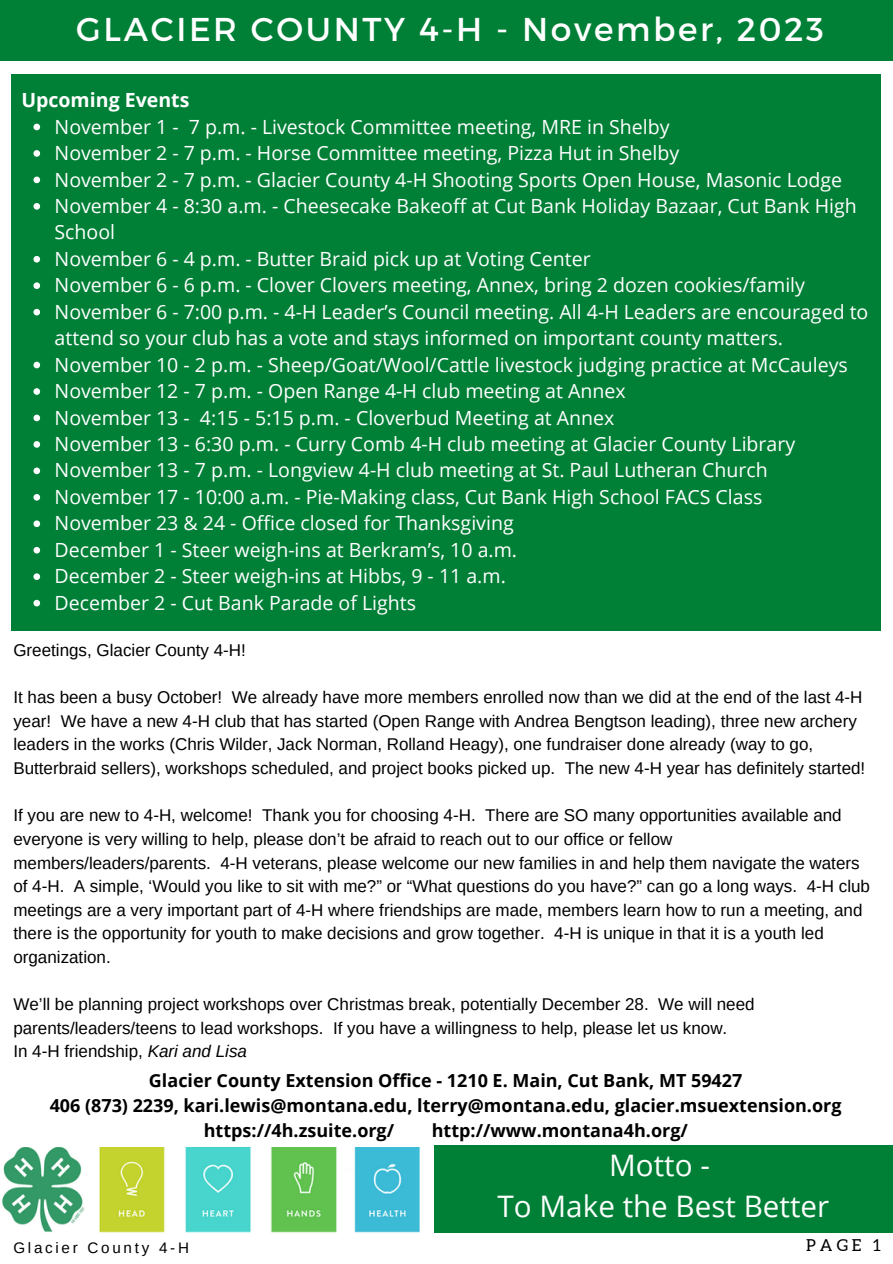
<style>
.page{position:relative;width:893px;height:1264px;background:#fff}
.page>*{position:absolute;margin:0;border:0;box-sizing:border-box;transform-origin:0 0}
.t1{font:33px "Montserrat";letter-spacing:.08em;color:#fff}
.t2{font:29.55px "Open Sans";color:#fcfefc}
.t3{font:19.5px/26.4px "Open Sans";color:#fff}
.t4{font:700 19.5px "Open Sans";color:#fff}
.t5{font:700 18px "Open Sans";color:#000}
.t6{font:16.95px/23.5px "Arimo";color:#000}
.t7{font:16.5px "Aleo";color:#000}
.t8{font:15.15px "Arimo";letter-spacing:.18em;color:#000}
.s1{font-style:italic}
</style>
<div class="page">
<div style="left:0;top:0;width:892px;height:61px;background:#008037"></div>
<div style="left:434px;top:1145px;width:458px;height:87px;background:#008037"></div>
<img style="left:2px;top:1147px;width:418px;height:86px">
<div style="left:11px;top:74px;width:869px;height:557px;background:#008037"></div>
<svg style="left:33px;top:124px;width:7px;height:6px"></svg>
<svg style="left:33px;top:150px;width:7px;height:7px"></svg>
<svg style="left:33px;top:176px;width:7px;height:7px"></svg>
<svg style="left:33px;top:203px;width:7px;height:7px"></svg>
<svg style="left:33px;top:256px;width:7px;height:6px"></svg>
<svg style="left:33px;top:282px;width:7px;height:7px"></svg>
<svg style="left:33px;top:309px;width:7px;height:6px"></svg>
<svg style="left:33px;top:362px;width:7px;height:6px"></svg>
<svg style="left:33px;top:388px;width:7px;height:7px"></svg>
<svg style="left:33px;top:414px;width:7px;height:7px"></svg>
<svg style="left:33px;top:441px;width:7px;height:7px"></svg>
<svg style="left:33px;top:467px;width:7px;height:7px"></svg>
<svg style="left:33px;top:494px;width:7px;height:6px"></svg>
<svg style="left:33px;top:520px;width:7px;height:7px"></svg>
<svg style="left:33px;top:547px;width:7px;height:6px"></svg>
<svg style="left:33px;top:573px;width:7px;height:7px"></svg>
<svg style="left:33px;top:600px;width:7px;height:6px"></svg>
<p class="t1" style="left:76px;top:8px;width:749px">GLACIER COUNTY 4-H - November, 2023</p>
<p class="t4" style="left:21px;top:86px;width:170px">Upcoming Events</p>
<p class="t3" style="left:55px;top:113px;width:616px">November 1 - 7 p.m. - Livestock Committee meeting, MRE in Shelby</p>
<p class="t3" style="left:55px;top:139px;width:626px">November 2 - 7 p.m. - Horse Committee meeting, Pizza Hut in Shelby</p>
<p class="t3" style="left:55px;top:166px;width:789px">November 2 - 7 p.m. - Glacier County 4-H Shooting Sports Open House, Masonic Lodge</p>
<p class="t3" style="left:55px;top:192px;width:803px">November 4 - 8:30 a.m. - Cheesecake Bakeoff at Cut Bank Holiday Bazaar, Cut Bank High<br>School</p>
<p class="t3" style="left:55px;top:245px;width:537px">November 6 - 4 p.m. - Butter Braid pick up at Voting Center</p>
<p class="t3" style="left:55px;top:271px;width:751px">November 6 - 6 p.m. - Clover Clovers meeting, Annex, bring 2 dozen cookies/family</p>
<p class="t3" style="left:55px;top:298px;width:815px">November 6 - 7:00 p.m. - 4-H Leader’s Council meeting. All 4-H Leaders are encouraged to attend so your club has a vote and stays informed on important county matters.</p>
<p class="t3" style="left:55px;top:351px;width:794px">November 10 - 2 p.m. - Sheep/Goat/Wool/Cattle livestock judging practice at McCauleys</p>
<p class="t3" style="left:55px;top:377px;width:572px">November 12 - 7 p.m. - Open Range 4-H club meeting at Annex</p>
<p class="t3" style="left:55px;top:404px;width:561px">November 13 - 4:15 - 5:15 p.m. - Cloverbud Meeting at Annex</p>
<p class="t3" style="left:55px;top:430px;width:742px">November 13 - 6:30 p.m. - Curry Comb 4-H club meeting at Glacier County Library</p>
<p class="t3" style="left:55px;top:456px;width:714px">November 13 - 7 p.m. - Longview 4-H club meeting at St. Paul Lutheran Church</p>
<p class="t3" style="left:55px;top:483px;width:709px">November 17 - 10:00 a.m. - Pie-Making class, Cut Bank High School FACS Class</p>
<p class="t3" style="left:55px;top:509px;width:460px">November 23 &amp; 24 - Office closed for Thanksgiving</p>
<p class="t3" style="left:55px;top:536px;width:464px">December 1 - Steer weigh-ins at Berkram’s, 10 a.m.</p>
<p class="t3" style="left:55px;top:562px;width:453px">December 2 - Steer weigh-ins at Hibbs, 9 - 11 a.m.</p>
<p class="t3" style="left:55px;top:589px;width:363px">December 2 - Cut Bank Parade of Lights</p>
<p class="t6" style="left:13px;top:638px;width:234px">Greetings, Glacier County 4-H!</p>
<p class="t6" style="left:13px;top:685px;width:853px">It has been a busy October! We already have more members enrolled now than we did at the end of the last 4-H year! We have a new 4-H club that has started (Open Range with Andrea Bengtson leading), three new archery leaders in the works (Chris Wilder, Jack Norman, Rolland Heagy), one fundraiser done already (way to go, Butterbraid sellers), workshops scheduled, and project books picked up. The new 4-H year has definitely started!</p>
<p class="t6" style="left:13px;top:803px;width:858px">If you are new to 4-H, welcome! Thank you for choosing 4-H. There are SO many opportunities available and everyone is very willing to help, please don’t be afraid to reach out to our office or fellow members/leaders/parents. 4-H veterans, please welcome our new families in and help them navigate the waters of 4-H. A simple, ‘Would you like to sit with me?” or “What questions do you have?” can go a long ways. 4-H club meetings are a very important part of 4-H where friendships are made, members learn how to run a meeting, and there is the opportunity for youth to make decisions and grow together. 4-H is unique in that it is a youth led organization.</p>
<p class="t6" style="left:13px;top:992px;width:742px">We’ll be planning project workshops over Christmas break, potentially December 28. We will need parents/leaders/teens to lead workshops. If you have a willingness to help, please let us know.</p>
<p class="t6" style="left:13px;top:1039px;width:235px">In 4-H friendship, <span class="s1">Kari and Lisa</span></p>
<p class="t5" style="left:149px;top:1068px;width:595px">Glacier County Extension Office - 1210 E. Main, Cut Bank, MT 59427</p>
<p class="t5" style="left:50px;top:1092px;width:793px">406 (873) 2239, kari.lewis@montana.edu, lterry@montana.edu, glacier.msuextension.org</p>
<p class="t5" style="left:204px;top:1117px;width:192px">https://4h.zsuite.org/</p>
<p class="t5" style="left:431px;top:1117px;width:258px">http://www.montana4h.org/</p>
<p class="t2" style="left:609px;top:1144px;width:102px">Motto -</p>
<p class="t2" style="left:497px;top:1185px;width:333px">To Make the Best Better</p>
<p class="t8" style="left:13px;top:1239px;width:177px">Glacier County 4-H</p>
<p class="t7" style="left:806px;top:1236px;width:76px">PAGE 1</p>
</div>
